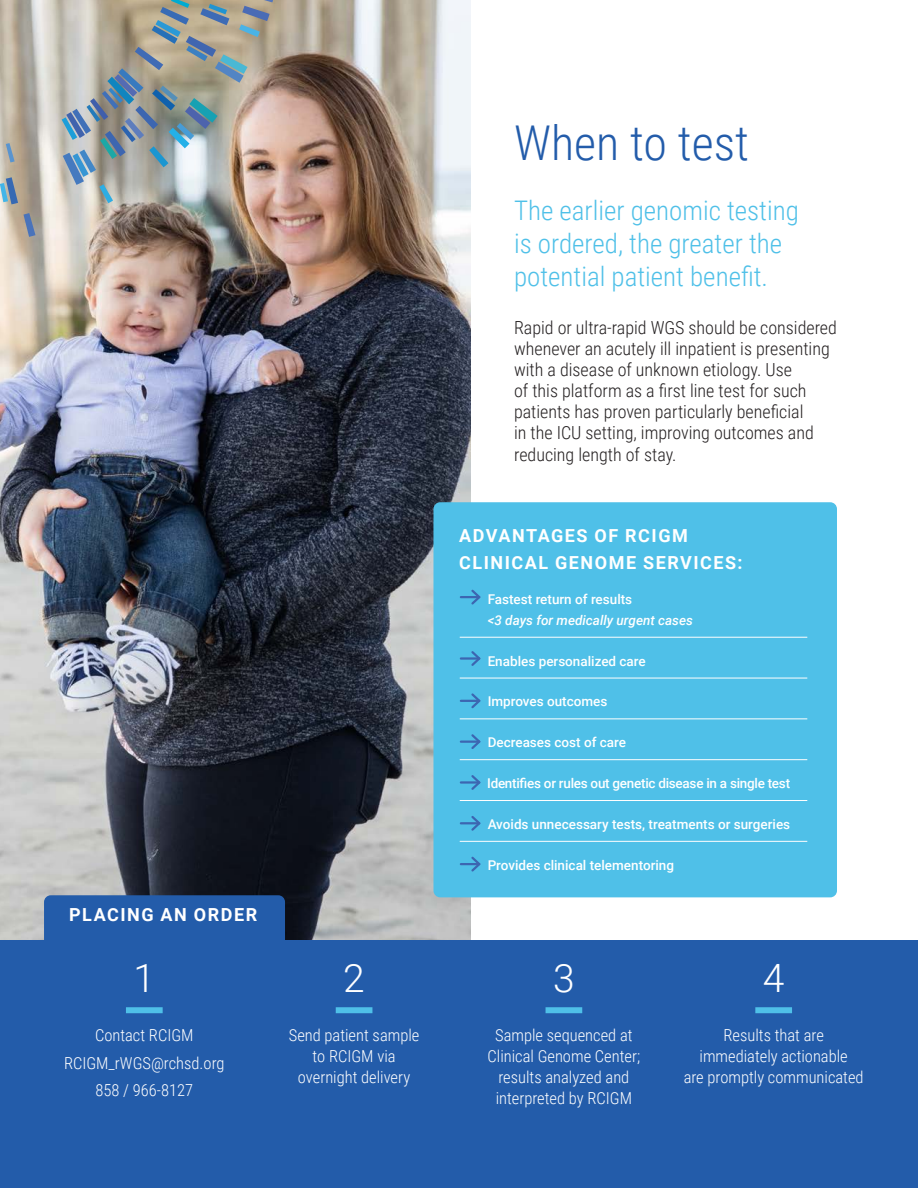
<style>
.page{position:relative;width:918px;height:1188px;background:#fff}
.page>*{position:absolute;margin:0;border:0;box-sizing:border-box;transform-origin:0 0}
.t1{font:300 48px "Roboto Condensed";color:#235caa}
.t2{font:300 39px "Roboto";color:#fff}
.t3{font:300 27px/33px "Roboto Condensed";color:#4fc0e8}
.t4{font:300 18px/21px "Roboto Condensed";color:#231f20}
.t5{font:700 18px/27px "Roboto";letter-spacing:.085em;color:#fff}
.t6{font:300 16.5px/21px "Roboto Condensed";color:#fff;text-align:center}
.t7{font:500 13.5px "Roboto";color:#fff}
.t8{font:italic 500 13.5px/20.5px "Roboto";color:#fff}
.t9{font:500 13.5px "Roboto";letter-spacing:-.02em;color:#fff}
.s1{font-style:normal}
</style>
<div class="page">
<img style="left:0;top:0;width:470px;height:940px">
<div style="left:433px;top:502px;width:404px;height:395px;background:#4fc0e8;border-radius:7px"></div>
<hr style="left:460px;top:637px;width:347px;height:1px;background:#fff">
<hr style="left:460px;top:678px;width:347px;height:1px;background:#fff">
<hr style="left:460px;top:718px;width:347px;height:1px;background:#fff">
<hr style="left:460px;top:759px;width:347px;height:1px;background:#fff">
<hr style="left:460px;top:800px;width:347px;height:1px;background:#fff">
<hr style="left:460px;top:841px;width:347px;height:1px;background:#fff">
<svg style="left:461px;top:589px;width:20px;height:16px"></svg>
<hr style="left:461px;top:657px;width:18px;height:3px;background:#3c66b1">
<svg style="left:469px;top:651px;width:12px;height:15px"></svg>
<svg style="left:461px;top:693px;width:20px;height:16px"></svg>
<svg style="left:461px;top:734px;width:20px;height:15px"></svg>
<hr style="left:461px;top:781px;width:18px;height:3px;background:#3c66b1">
<svg style="left:469px;top:775px;width:12px;height:15px"></svg>
<svg style="left:461px;top:816px;width:20px;height:15px"></svg>
<svg style="left:461px;top:856px;width:20px;height:16px"></svg>
<div style="left:44px;top:895px;width:241px;height:45px;background:#235caa"></div>
<div style="left:0;top:940px;width:918px;height:248px;background:#235caa"></div>
<div style="left:126px;top:1007px;width:37px;height:6px;background:#4fc0e8"></div>
<div style="left:336px;top:1007px;width:36px;height:6px;background:#4fc0e8"></div>
<div style="left:546px;top:1007px;width:36px;height:6px;background:#4fc0e8"></div>
<div style="left:755px;top:1007px;width:37px;height:6px;background:#4fc0e8"></div>
<svg style="left:23px;top:213px;width:13px;height:24px"></svg>
<svg style="left:6px;top:143px;width:9px;height:20px"></svg>
<svg style="left:0;top:177px;width:18px;height:27px"></svg>
<img style="left:62px;top:0;width:212px;height:203px">
<p class="t5" style="left:69px;top:900px;width:190px">PLACING AN ORDER</p>
<p class="t2" style="left:133px;top:950px;width:23px">1</p>
<p class="t6" style="left:95px;top:1024px;width:100px">Contact RCIGM</p>
<p class="t6" style="left:64px;top:1052px;width:162px">RCIGM_rWGS@rchsd.org</p>
<p class="t6" style="left:95px;top:1080px;width:99px">858 / 966-8127</p>
<p class="t2" style="left:343px;top:950px;width:23px">2</p>
<p class="t6" style="left:289px;top:1024px;width:132px">Send patient sample to RCIGM via overnight delivery</p>
<p class="t1" style="left:514px;top:110px;width:236px">When to test</p>
<p class="t3" style="left:514px;top:193px;width:286px">The earlier genomic testing is ordered, the greater the potential patient benefit.</p>
<p class="t4" style="left:514px;top:317px;width:324px">Rapid or ultra-rapid WGS should be considered whenever an acutely ill inpatient is presenting with a disease of unknown etiology. Use<br>of this platform as a first line test for such patients has proven particularly beneficial<br>in the ICU setting, improving outcomes and reducing length of stay.</p>
<p class="t5" style="left:459px;top:522px;width:285px">ADVANTAGES OF RCIGM<br>CLINICAL GENOME SERVICES:</p>
<p class="t8" style="left:488px;top:589px;width:207px"><span class="s1">Fastest return of results<br></span>&lt;3 days for medically urgent cases</p>
<p class="t7" style="left:488px;top:651px;width:160px">Enables personalized care</p>
<p class="t7" style="left:488px;top:692px;width:121px">Improves outcomes</p>
<p class="t7" style="left:488px;top:733px;width:140px">Decreases cost of care</p>
<p class="t9" style="left:487px;top:774px;width:305px">Identifies or rules out genetic disease in a single test</p>
<p class="t7" style="left:488px;top:815px;width:304px">Avoids unnecessary tests, treatments or surgeries</p>
<p class="t7" style="left:488px;top:856px;width:188px">Provides clinical telementoring</p>
<p class="t2" style="left:553px;top:950px;width:23px">3</p>
<p class="t6" style="left:488px;top:1024px;width:154px">Sample sequenced at<br>Clinical Genome Center; results analyzed and interpreted by RCIGM</p>
<p class="t2" style="left:763px;top:950px;width:23px">4</p>
<p class="t6" style="left:684px;top:1024px;width:181px">Results that are immediately actionable<br>are promptly communicated</p>
</div>
